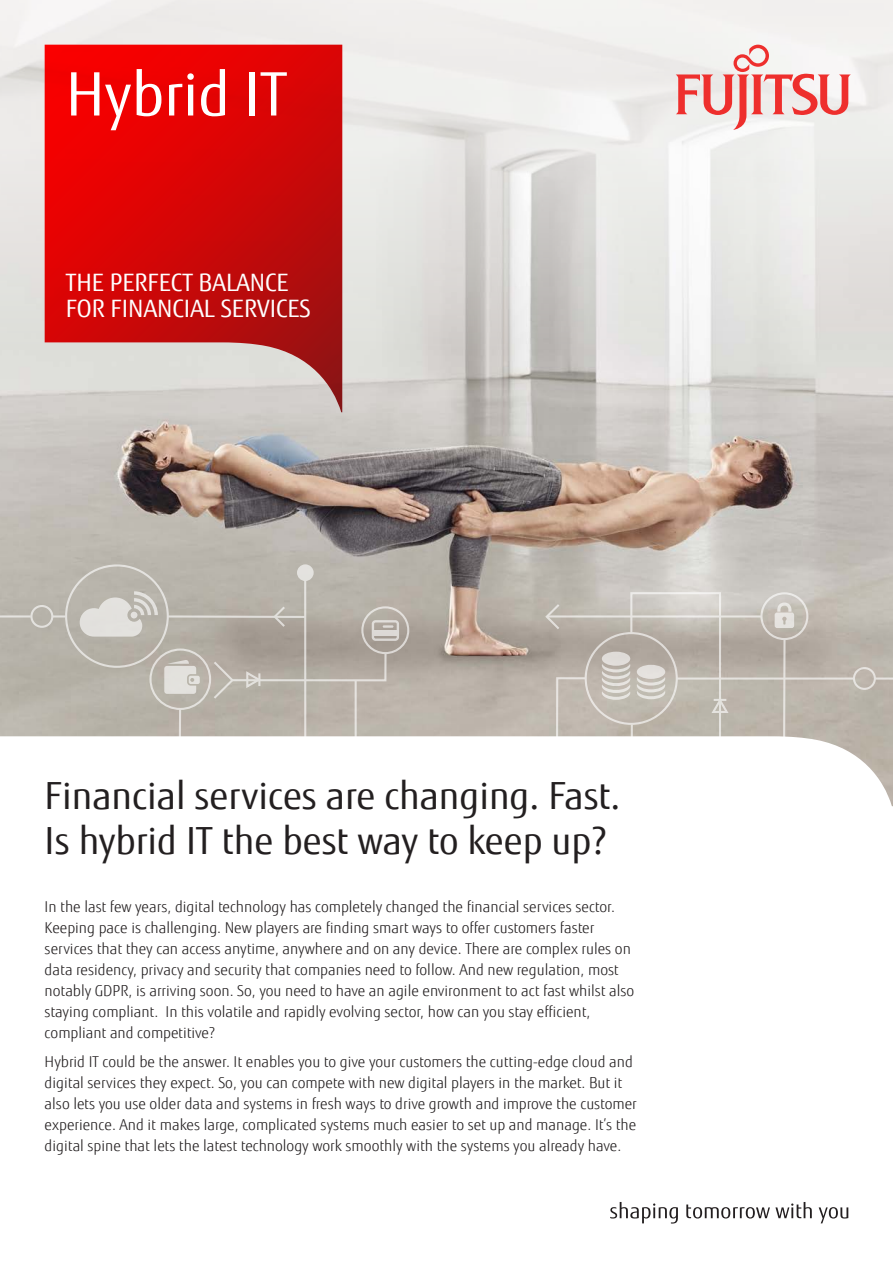
<style>
.page{position:relative;width:893px;height:1263px;background:#fff}
.page>*{position:absolute;margin:0;border:0;box-sizing:border-box;transform-origin:0 0}
.t1{font:60px "Fujitsu Sans";color:#fff}
.t2{font:37.5px/45px "Fujitsu Sans";color:#231f20}
.t3{font:24px/25.7px "Fujitsu Sans";color:#fff}
.t4{font:300 15px/21px "Fujitsu Sans";color:#231f20}
</style>
<div class="page">
<img style="left:0;top:468px;width:893px;height:269px">
<svg style="left:0;top:0;width:893px;height:468px;background:#dedcd9"></svg>
<svg style="left:45px;top:45px;width:297px;height:367px;background:#d72b2a"></svg>
<svg style="left:676px;top:45px;width:175px;height:85px"></svg>
<svg style="left:610px;top:1202px;width:68px;height:21px"></svg>
<svg style="left:686px;top:1202px;width:126px;height:16px"></svg>
<svg style="left:819px;top:1207px;width:29px;height:16px"></svg>
<svg style="left:544px;top:602px;width:18px;height:29px"></svg>
<svg style="left:167px;top:604px;width:140px;height:25px;background:#b5b0a7"></svg>
<hr style="left:547px;top:615px;width:214px;height:2px;background:#fff">
<svg style="left:53px;top:615px;width:12px;height:2px"></svg>
<hr style="left:0;top:615px;width:31px;height:2px;background:#fff">
<svg style="left:211px;top:651px;width:177px;height:50px;background:#b4ada4"></svg>
<svg style="left:555px;top:676px;width:32px;height:61px;background:#c4bdb4"></svg>
<hr style="left:179px;top:709px;width:2px;height:42px;background:#fff">
<hr style="left:304px;top:579px;width:2px;height:161px;background:#fff">
<hr style="left:355px;top:680px;width:2px;height:96px;background:#fff">
<svg style="left:372px;top:620px;width:27px;height:21px"></svg>
<div style="left:373px;top:630px;width:25px;height:6px;background:#ddd9d6"></div>
<div style="left:361px;top:606px;width:48px;height:48px;border:2px solid #fff;border-radius:50%"></div>
<div style="left:297px;top:564px;width:17px;height:17px;background:#e3e2df;border-radius:50%"></div>
<div style="left:30px;top:605px;width:23px;height:23px;border:2px solid #fff;border-radius:50%"></div>
<div style="left:294px;top:739px;width:23px;height:23px;border:2px solid #fff;border-radius:50%"></div>
<div style="left:546px;top:739px;width:23px;height:23px;border:2px solid #fff;border-radius:50%"></div>
<div style="left:149px;top:648px;width:62px;height:62px;border:2px solid #fff;border-radius:50%"></div>
<div style="left:325px;top:775px;width:61px;height:61px;border:2px solid #fff;border-radius:50%"></div>
<div style="left:65px;top:564px;width:104px;height:104px;border:2px solid #fff;border-radius:50%"></div>
<svg style="left:164px;top:660px;width:36px;height:34px"></svg>
<svg style="left:80px;top:591px;width:78px;height:46px;background:#cfccc6"></svg>
<svg style="left:602px;top:591px;width:291px;height:216px"></svg>
<h1 class="t1" style="left:66px;top:58px;width:222px">Hybrid IT</h1>
<h3 class="t3" style="left:66px;top:270px;width:246px">THE PERFECT BALANCE<br>FOR FINANCIAL SERVICES</h3>
<h2 class="t2" style="left:45px;top:773px;width:577px">Financial services are changing. Fast.<br>Is hybrid IT the best way to keep up?</h2>
<p class="t4" style="left:45px;top:896px;width:591px">In the last few years, digital technology has completely changed the financial services sector.<br>Keeping pace is challenging. New players are finding smart ways to offer customers faster services that they can access anytime, anywhere and on any device. There are complex rules on data residency, privacy and security that companies need to follow. And new regulation, most notably GDPR, is arriving soon. So, you need to have an agile environment to act fast whilst also staying compliant. In this volatile and rapidly evolving sector, how can you stay efficient, compliant and competitive?</p>
<p class="t4" style="left:45px;top:1051px;width:594px">Hybrid IT could be the answer. It enables you to give your customers the cutting-edge cloud and digital services they expect. So, you can compete with new digital players in the market. But it also lets you use older data and systems in fresh ways to drive growth and improve the customer experience. And it makes large, complicated systems much easier to set up and manage. It’s the digital spine that lets the latest technology work smoothly with the systems you already have.</p>
</div>
